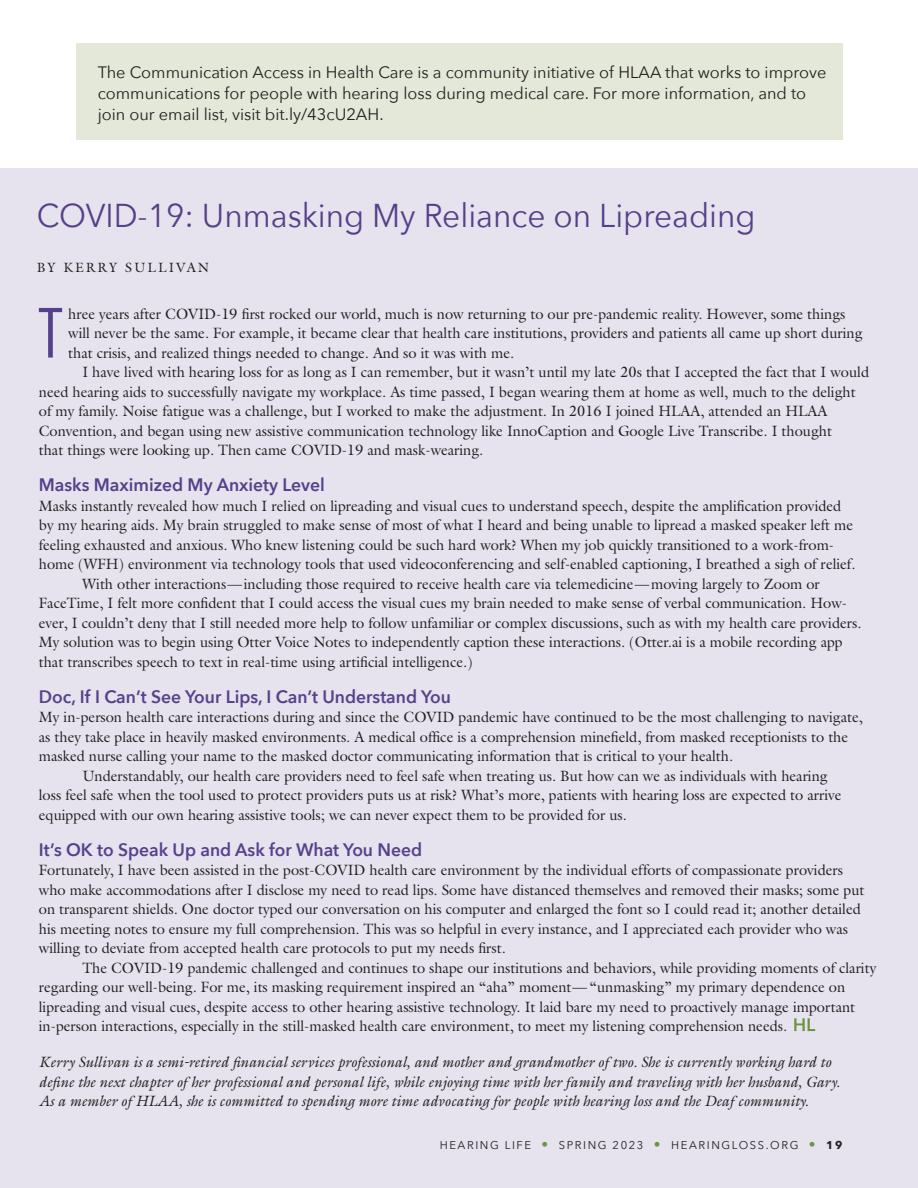
<style>
.page{position:relative;width:918px;height:1188px;background:#fff}
.page>*{position:absolute;margin:0;border:0;box-sizing:border-box;transform-origin:0 0}
.t1{font:70.05px "Avenir Next Condensed";color:#554089}
.t2{font:33px "Avenir Next";color:#554089;scale:.96 1}
.t3{font:600 18px "Avenir Next";color:#56428b}
.t4{font:600 18px "Avenir Next";color:#554089}
.t5{font:16.5px/21px "Avenir Next";color:#231f20}
.t6{font:15px/19.5px "Galliard";color:#231f20}
.t7{font:italic 15px/19.5px "Galliard";color:#231f20}
.t8{font:13.5px "Galliard";letter-spacing:.15em;color:#231f20}
.t9{font:11.25px "Avenir Next";letter-spacing:.14em;color:#231f20}
.s1{font-size:13.5px;color:#6c9441}
.s2{font-weight:700}
</style>
<div class="page">
<div style="left:0;top:168px;width:918px;height:1020px;background:#e6e2ee"></div>
<svg style="left:794px;top:1018px;width:21px;height:13px"></svg>
<div style="left:76px;top:44px;width:766px;height:96px;background:#e3e8d8"></div>
<p class="t5" style="left:98px;top:61px;width:730px">The Communication Access in Health Care is a community initiative of HLAA that works to improve communications for people with hearing loss during medical care. For more information, and to join our email list, visit bit.ly/43cU2AH.</p>
<h2 class="t2" style="left:37px;top:188px;width:750px">COVID-19: Unmasking My Reliance on Lipreading</h2>
<p class="t8" style="left:37px;top:259px;width:174px">BY KERRY SULLIVAN</p>
<h1 class="t1" style="left:39px;top:273px;width:25px">T</h1>
<p class="t6" style="left:68px;top:303px;width:796px">hree years after COVID-19 first rocked our world, much is now returning to our pre-pandemic reality. However, some things will never be the same. For example, it became clear that health care institutions, providers and patients all came up short during that crisis, and realized things needed to change. And so it was with me.</p>
<p class="t6" style="left:39px;top:362px;width:832px;text-indent:44px">I have lived with hearing loss for as long as I can remember, but it wasn’t until my late 20s that I accepted the fact that I would need hearing aids to successfully navigate my workplace. As time passed, I began wearing them at home as well, much to the delight of my family. Noise fatigue was a challenge, but I worked to make the adjustment. In 2016 I joined HLAA, attended an HLAA Convention, and began using new assistive communication technology like InnoCaption and Google Live Transcribe. I thought<br>that things were looking up. Then came COVID-19 and mask-wearing.</p>
<p class="t4" style="left:39px;top:469px;width:287px">Masks Maximized My Anxiety Level</p>
<p class="t6" style="left:39px;top:495px;width:804px">Masks instantly revealed how much I relied on lipreading and visual cues to understand speech, despite the amplification provided</p>
<p class="t6" style="left:39px;top:515px;width:816px">by my hearing aids. My brain struggled to make sense of most of what I heard and being unable to lipread a masked speaker left me</p>
<p class="t6" style="left:39px;top:534px;width:797px">feeling exhausted and anxious. Who knew listening could be such hard work? When my job quickly transitioned to a work-from-</p>
<p class="t6" style="left:39px;top:554px;width:818px">home (WFH) environment via technology tools that used videoconferencing and self-enabled captioning, I breathed a sigh of relief.</p>
<p class="t6" style="left:82px;top:573px;width:739px">With other interactions—including those required to receive health care via telemedicine — moving largely to Zoom or</p>
<p class="t6" style="left:39px;top:593px;width:810px">FaceTime, I felt more confident that I could access the visual cues my brain needed to make sense of verbal communication. How-</p>
<p class="t6" style="left:39px;top:612px;width:824px">ever, I couldn’t deny that I still needed more help to follow unfamiliar or complex discussions, such as with my health care providers.</p>
<p class="t6" style="left:39px;top:632px;width:805px">My solution was to begin using Otter Voice Notes to independently caption these interactions. (Otter.ai is a mobile recording app</p>
<p class="t6" style="left:39px;top:651px;width:435px">that transcribes speech to text in real-time using artificial intelligence.)</p>
<p class="t3" style="left:39px;top:681px;width:414px">Doc, If I Can’t See Your Lips, I Can’t Understand You</p>
<p class="t6" style="left:39px;top:707px;width:825px">My in-person health care interactions during and since the COVID pandemic have continued to be the most challenging to navigate,</p>
<p class="t6" style="left:39px;top:726px;width:811px">as they take place in heavily masked environments. A medical office is a comprehension minefield, from masked receptionists to the</p>
<p class="t6" style="left:39px;top:746px;width:696px">masked nurse calling your name to the masked doctor communicating information that is critical to your health.</p>
<p class="t6" style="left:82px;top:765px;width:747px">Understandably, our health care providers need to feel safe when treating us. But how can we as individuals with hearing</p>
<p class="t6" style="left:39px;top:785px;width:804px">loss feel safe when the tool used to protect providers puts us at risk? What’s more, patients with hearing loss are expected to arrive</p>
<p class="t6" style="left:39px;top:804px;width:589px">equipped with our own hearing assistive tools; we can never expect them to be provided for us.</p>
<p class="t3" style="left:39px;top:834px;width:385px">It’s OK to Speak Up and Ask for What You Need</p>
<p class="t6" style="left:39px;top:860px;width:827px">Fortunately, I have been assisted in the post-COVID health care environment by the individual efforts of compassionate providers who make accommodations after I disclose my need to read lips. Some have distanced themselves and removed their masks; some put on transparent shields. One doctor typed our conversation on his computer and enlarged the font so I could read it; another detailed his meeting notes to ensure my full comprehension. This was so helpful in every instance, and I appreciated each provider who was willing to deviate from accepted health care protocols to put my needs first.</p>
<p class="t6" style="left:39px;top:957px;width:839px;text-indent:44px">The COVID-19 pandemic challenged and continues to shape our institutions and behaviors, while providing moments of clarity regarding our well-being. For me, its masking requirement inspired an “aha” moment— “unmasking” my primary dependence on lipreading and visual cues, despite access to other hearing assistive technology. It laid bare my need to proactively manage important in-person interactions, especially in the still-masked health care environment, to meet my listening comprehension needs.</p>
<p class="t7" style="left:39px;top:1052px;width:803px">Kerry Sullivan is a semi-retired financial services professional, and mother and grandmother of two. She is currently working hard to define the next chapter of her professional and personal life, while enjoying time with her family and traveling with her husband, Gary.<br>As a member of HLAA, she is committed to spending more time advocating for people with hearing loss and the Deaf community.</p>
<p class="t9" style="left:440px;top:1136px;width:404px">HEARING LIFE <span class="s1">•</span> SPRING 2023 <span class="s1">•</span> HEARINGLOSS.ORG <span class="s1">•</span> <span class="s2">19</span></p>
<p class="t9" style="left:440px;top:1137px;width:404px">HEARING LIFE <span class="s1">•</span> SPRING 2023 <span class="s1">•</span> HEARINGLOSS.ORG <span class="s1">•</span> <span class="s2">19</span></p>
</div>
